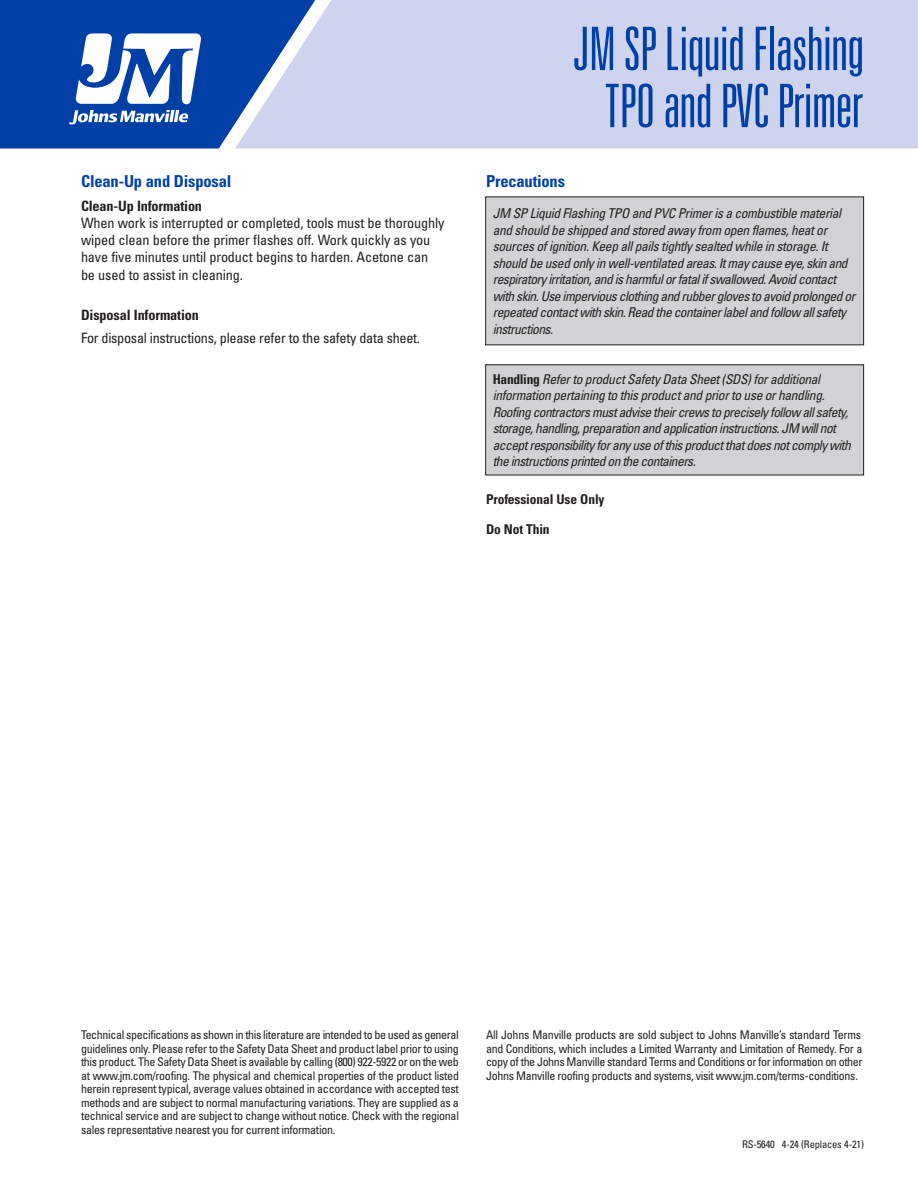
<style>
.page{position:relative;width:918px;height:1188px;background:#fff}
.page>*{position:absolute;margin:0;border:0;box-sizing:border-box;transform-origin:0 0}
.t1{font:300 ultra-condensed 60px/57px "Univers LT Std";letter-spacing:-.01em;color:#0040a6;text-align:center}
.GREEN_section_HEAD{font:700 condensed 16.5px "Univers LT Std";letter-spacing:-.01em;color:#0040a6}
.t2{font:condensed 14.25px "Univers LT Std";letter-spacing:-.01em;color:#231f20}
.t3{font:700 condensed 14.25px "Univers LT Std";letter-spacing:-.01em;color:#231f20}
._8___auto_BODY{font:italic condensed 13.5px/16.5px "Univers LT Std";letter-spacing:-.04em;color:#231f20}
.GREEN_section_HEAD-2{font:700 condensed 13.5px "Univers LT Std";letter-spacing:-.01em;color:#231f20}
._8___auto_BODY-2{font:condensed 12px/13.5px "Univers LT Std";letter-spacing:-.025em;color:#231f20;text-align:justify}
.t4{font:condensed 10.5px "Univers LT Std";letter-spacing:-.015em;color:#231f20}
.s1{font-weight:700;font-style:normal}
</style>
<div class="page">
<div style="left:0;top:0;width:235px;height:148px;background:#0040a6"></div>
<svg style="left:235px;top:0;width:683px;height:148px;background:#c4cdea"></svg>
<svg style="left:69px;top:110px;width:119px;height:14px"></svg>
<svg style="left:75px;top:33px;width:126px;height:71px"></svg>
<div style="left:486px;top:365px;width:378px;height:110px;background:#d1d2d4"></div>
<div style="left:485px;top:364px;width:379px;height:111px;border:1px solid #231f20"></div>
<div style="left:486px;top:197px;width:378px;height:148px;background:#d1d2d4"></div>
<p class="GREEN_section_HEAD" style="left:81px;top:171px;width:152px">Clean-Up and Disposal</p>
<p class="t3" style="left:81px;top:197px;width:123px">Clean-Up Information</p>
<p class="t2" style="left:81px;top:214px;width:365px">When work is interrupted or completed, tools must be thoroughly</p>
<p class="t2" style="left:81px;top:231px;width:351px">wiped clean before the primer flashes off. Work quickly as you</p>
<p class="t2" style="left:81px;top:248px;width:349px">have five minutes until product begins to harden. Acetone can</p>
<p class="t2" style="left:81px;top:266px;width:164px">be used to assist in cleaning.</p>
<p class="t3" style="left:81px;top:306px;width:119px">Disposal Information</p>
<p class="t2" style="left:81px;top:329px;width:341px">For disposal instructions, please refer to the safety data sheet.</p>
<h1 class="t1" style="left:573px;top:20px;width:292px">JM SP Liquid Flashing<br>TPO and PVC Primer</h1>
<p class="GREEN_section_HEAD" style="left:486px;top:171px;width:81px">Precautions</p>
<p class="_8___auto_BODY" style="left:493px;top:205px;width:364px">JM SP Liquid Flashing TPO and PVC Primer is a combustible material and should be shipped and stored away from open flames, heat or sources of ignition. Keep all pails tightly sealted while in storage. It should be used only in well-ventilated areas. It may cause eye, skin and respiratory irritation, and is harmful or fatal if swallowed. Avoid contact with skin. Use impervious clothing and rubber gloves to avoid prolonged or repeated contact with skin. Read the container label and follow all safety instructions.</p>
<p class="_8___auto_BODY" style="left:493px;top:370px;width:334px"><span class="s1">Handling</span> Refer to product Safety Data Sheet (SDS) for additional information pertaining to this product and prior to use or handling.</p>
<p class="_8___auto_BODY" style="left:493px;top:403px;width:360px">Roofing contractors must advise their crews to precisely follow all safety, storage, handling, preparation and application instructions. JM will not accept responsibility for any use of this product that does not comply with the instructions printed on the containers.</p>
<p class="GREEN_section_HEAD-2" style="left:486px;top:491px;width:120px">Professional Use Only</p>
<p class="GREEN_section_HEAD-2" style="left:486px;top:521px;width:65px">Do Not Thin</p>
<p class="_8___auto_BODY-2" style="left:81px;top:1028px;width:380px">Technical specifications as shown in this literature are intended to be used as general guidelines only. Please refer to the Safety Data Sheet and product label prior to using this product. The Safety Data Sheet is available by calling (800) 922-5922 or on the web at www.jm.com/roofing. The physical and chemical properties of the product listed herein represent typical, average values obtained in accordance with accepted test methods and are subject to normal manufacturing variations. They are supplied as a technical service and are subject to change without notice. Check with the regional sales representative nearest you for current information.</p>
<p class="_8___auto_BODY-2" style="left:486px;top:1028px;width:378px;text-align:left">All Johns Manville products are sold subject to Johns Manville’s standard Terms and Conditions, which includes a Limited Warranty and Limitation of Remedy. For a copy of the Johns Manville standard Terms and Conditions or for information on other Johns Manville roofing products and systems, visit www.jm.com/terms-conditions.</p>
<p class="t4" style="left:742px;top:1137px;width:123px">RS-5640 4-24 (Replaces 4-21)</p>
</div>
